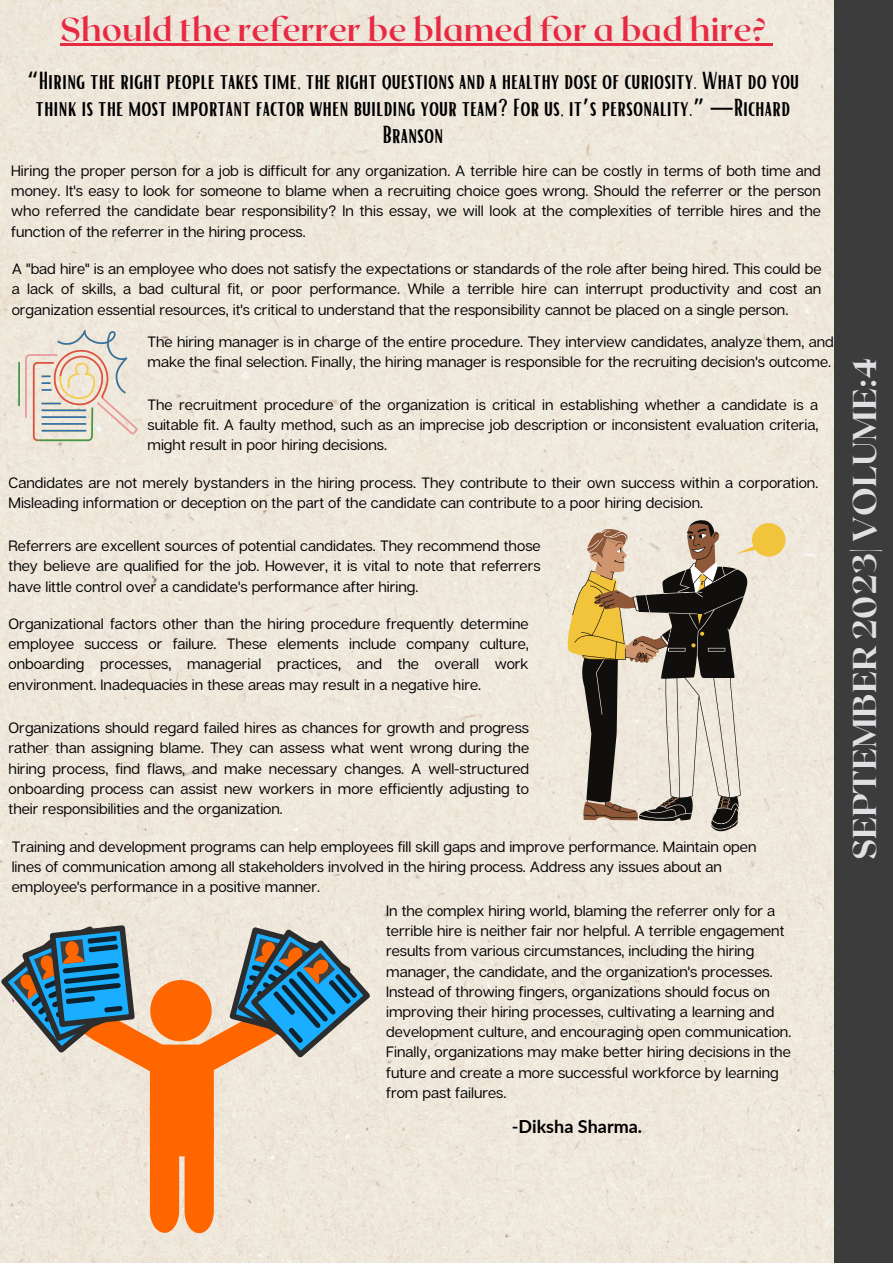
<style>
.page{position:relative;width:893px;height:1264px;background:#fff}
.page>*{position:absolute;margin:0;border:0;box-sizing:border-box;transform-origin:0 0}
.t1{font:700 33px "Roxborough CF";color:#e82944}
.t2{font:800 33px "Roxborough CF";color:#dfe0e3}
.t3{font:24px/27px "Bright";color:#000;text-align:center}
.t4{font:700 18px "Lato";color:#000}
.t5{font:15px/20.2px "Articulat CF";color:#000;text-align:justify}
.s1{font-family:"Noto Sans Gurmukhi"}
</style>
<div class="page">
<div style="left:0;top:0;width:833px;height:1262px;background:#efe8dc"></div>
<div style="left:833px;top:0;width:59px;height:1262px;background:#3d3c3c"></div>
<svg style="left:563px;top:517px;width:222px;height:314px;background:#bdb29f"></svg>
<svg style="left:18px;top:330px;width:119px;height:111px;background:#e1d6c9"></svg>
<svg style="left:0;top:925px;width:371px;height:308px;background:#ccbaa8"></svg>
<hr style="left:60px;top:43px;width:706px;height:3px;background:#e82944">
<svg style="left:766px;top:43px;width:7px;height:3px"></svg>
<p class="t1" style="left:60px;top:8px;width:707px">Should the referrer be blamed for a bad hire?</p>
<p class="t3" style="left:27px;top:66px;width:773px"><span class="s1">“</span>Hiring the right people takes time, the right questions and a healthy dose of curiosity. What do you think is the most important factor when building your team? For us, it<span class="s1">’</span>s personality.<span class="s1">” —</span>Richard<br>Branson</p>
<p class="t5" style="left:11px;top:160px;width:811px">Hiring the proper person for a job is difficult for any organization. A terrible hire can be costly in terms of both time and money. It's easy to look for someone to blame when a recruiting choice goes wrong. Should the referrer or the person who referred the candidate bear responsibility? In this essay, we will look at the complexities of terrible hires and the function of the referrer in the hiring process.</p>
<p class="t5" style="left:12px;top:258px;width:811px">A "bad hire" is an employee who does not satisfy the expectations or standards of the role after being hired. This could be a lack of skills, a bad cultural fit, or poor performance. While a terrible hire can interrupt productivity and cost an organization essential resources, it's critical to understand that the responsibility cannot be placed on a single person.</p>
<p class="t5" style="left:147px;top:331px;width:688px">The hiring manager is in charge of the entire procedure. They interview candidates, analyze them, and make the final selection. Finally, the hiring manager is responsible for the recruiting decision's outcome.</p>
<p class="t5" style="left:147px;top:394px;width:672px">The recruitment procedure of the organization is critical in establishing whether a candidate is a suitable fit. A faulty method, such as an imprecise job description or inconsistent evaluation criteria, might result in poor hiring decisions.</p>
<p class="t5" style="left:9px;top:472px;width:811px">Candidates are not merely bystanders in the hiring process. They contribute to their own success within a corporation.<br>Misleading information or deception on the part of the candidate can contribute to a poor hiring decision.</p>
<p class="t5" style="left:9px;top:535px;width:533px">Referrers are excellent sources of potential candidates. They recommend those they believe are qualified for the job. However, it is vital to note that referrers have little control over a candidate's performance after hiring.</p>
<p class="t5" style="left:9px;top:613px;width:521px">Organizational factors other than the hiring procedure frequently determine employee success or failure. These elements include company culture, onboarding processes, managerial practices, and the overall work environment. Inadequacies in these areas may result in a negative hire.</p>
<p class="t5" style="left:9px;top:717px;width:522px">Organizations should regard failed hires as chances for growth and progress rather than assigning blame. They can assess what went wrong during the hiring process, find flaws, and make necessary changes. A well-structured onboarding process can assist new workers in more efficiently adjusting to their responsibilities and the organization.</p>
<p class="t5" style="left:12px;top:835px;width:746px;text-align:left">Training and development programs can help employees fill skill gaps and improve performance. Maintain open lines of communication among all stakeholders involved in the hiring process. Address any issues about an employee's performance in a positive manner.</p>
<p class="t5" style="left:386px;top:900px;width:406px;text-align:left">In the complex hiring world, blaming the referrer only for a terrible hire is neither fair nor helpful. A terrible engagement results from various circumstances, including the hiring manager, the candidate, and the organization's processes.<br>Instead of throwing fingers, organizations should focus on improving their hiring processes, cultivating a learning and development culture, and encouraging open communication.<br>Finally, organizations may make better hiring decisions in the future and create a more successful workforce by learning from past failures.</p>
<p class="t4" style="left:511px;top:1114px;width:132px">-Diksha Sharma.</p>
<p class="t2" style="left:843px;top:860px;width:504px;rotate:-90deg">SEPTEMBER 2023| VOLUME:4</p>
</div>
